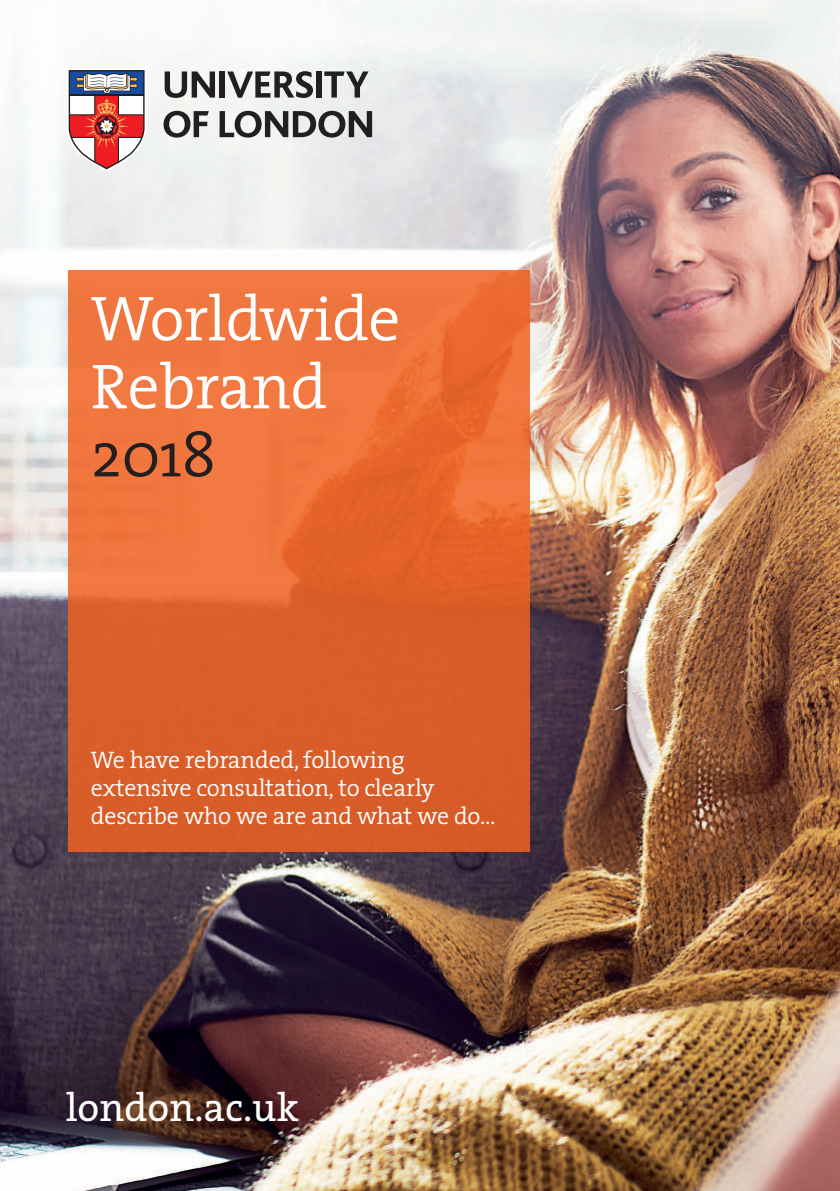
<style>
.page{position:relative;width:840px;height:1191px;background:#fff}
.page>*{position:absolute;margin:0;border:0;box-sizing:border-box;transform-origin:0 0}
.t1{font:300 64px/68px "The Serif";letter-spacing:-.01em;color:#fff}
.t2{font:300 64px "The Serif";color:#231f20}
.t3{font:40px "The Serif";color:#fff}
.t4{font:300 24px/28px "The Serif";letter-spacing:-.01em;color:#fff}
</style>
<div class="page">
<img style="left:0;top:0;width:839px;height:1191px">
<svg style="left:68px;top:271px;width:461px;height:581px;background:#e46832"></svg>
<svg style="left:67px;top:68px;width:79px;height:103px"></svg>
<div style="left:219px;top:71px;width:6px;height:27px;background:#231f20"></div>
<div style="left:316px;top:71px;width:5px;height:27px;background:#231f20"></div>
<svg style="left:219px;top:111px;width:153px;height:27px"></svg>
<svg style="left:324px;top:71px;width:44px;height:27px"></svg>
<svg style="left:164px;top:71px;width:51px;height:27px"></svg>
<svg style="left:227px;top:71px;width:86px;height:27px"></svg>
<svg style="left:163px;top:111px;width:46px;height:27px"></svg>
<h1 class="t1" style="left:91px;top:283px;width:311px">Worldwide<br>Rebrand</h1>
<h1 class="t2" style="left:91px;top:402px;width:127px">2018</h1>
<p class="t4" style="left:91px;top:745px;width:406px">We have rebranded, following extensive consultation, to clearly describe who we are and what we do…</p>
<h2 class="t3" style="left:66px;top:1074px;width:234px">london.ac.uk</h2>
</div>
